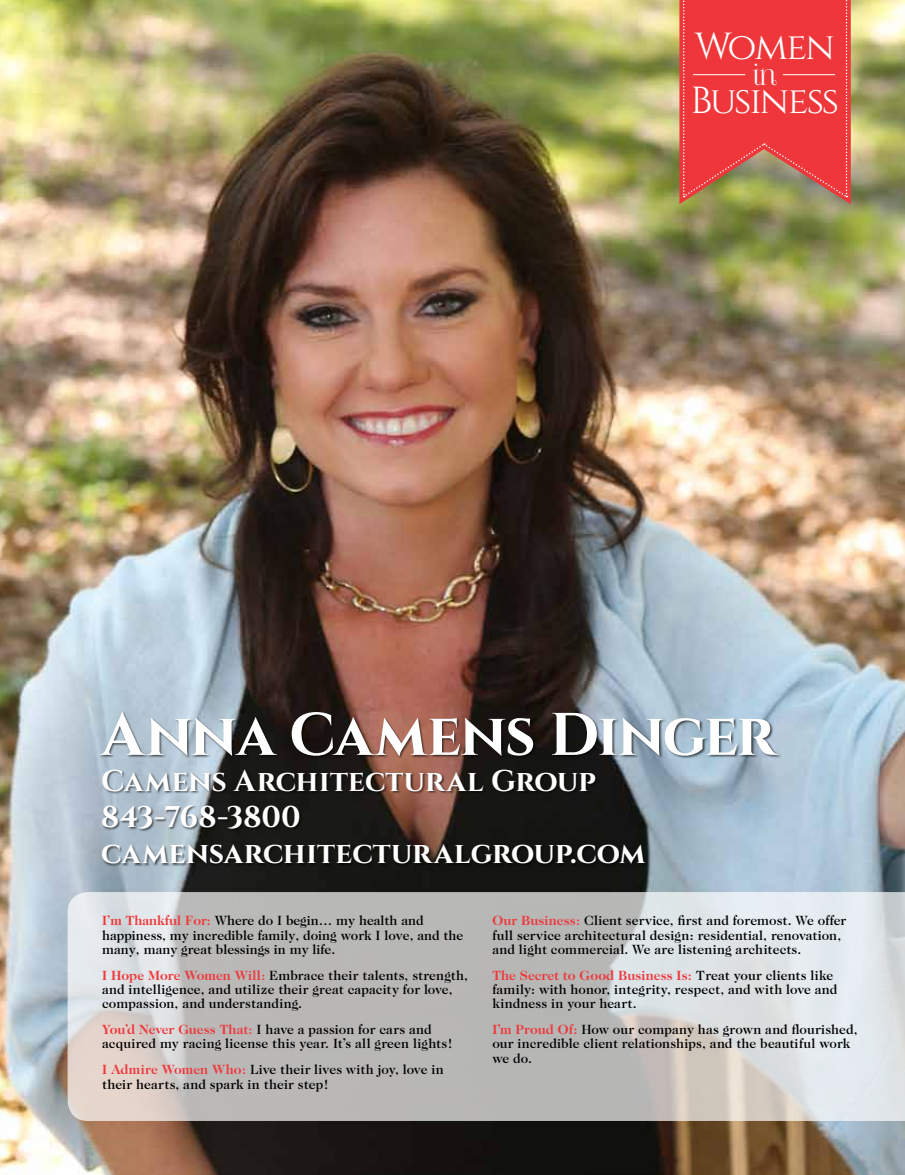
<style>
.page{position:relative;width:905px;height:1175px;background:#fff}
.page>*{position:absolute;margin:0;border:0;box-sizing:border-box;transform-origin:0 0}
.t1{font:700 60px "Cinzel";letter-spacing:-.025em;color:#fff}
.t2{font:37.65px "Cinzel";letter-spacing:-.06em;color:#fff}
.t3{font:700 30px/36px "Cinzel";color:#fff}
.t4{font:26.7px "Foglihten No 07";color:#fff}
.t5{font:500 13.5px/14.2px "Caslon Two Twenty Four";letter-spacing:.01em;color:#000}
.s1{font-weight:700;color:#ef373b}
.s2{color:#ef373b}
</style>
<div class="page">
<img style="left:0;top:0;width:904px;height:1174px">
<svg style="left:68px;top:892px;width:836px;height:228px;fill:#bab9b8"></svg>
<div style="left:99px;top:711px;width:682px;height:156px;background:#000;opacity:.6"></div>
<svg style="left:679px;top:0;width:171px;height:204px"></svg>
<hr style="left:693px;top:74px;width:52px;height:1px;background:#fff">
<hr style="left:782px;top:74px;width:53px;height:1px;background:#fff">
<h2 class="t2" style="left:695px;top:24px;width:141px">Women</h2>
<h3 class="t4" style="left:752px;top:60px;width:26px">in</h3>
<h2 class="t2" style="left:690px;top:79px;width:150px">Business</h2>
<h1 class="t1" style="left:101px;top:698px;width:676px">Anna Camens Dinger</h1>
<h3 class="t3" style="left:101px;top:764px;width:545px">Camens Architectural Group<br>843-768-3800 camensarchitecturalgroup.com</h3>
<p class="t5" style="left:102px;top:913px;width:363px"><span class="s1">I’m Thankful For:</span> Where do I begin… my health and happiness, my incredible family, doing work I love, and the many, many great blessings in my life.</p>
<p class="t5" style="left:102px;top:967px;width:367px"><span class="s1">I Hope More Women Will</span><span class="s2">:</span> Embrace their talents, strength, and intelligence, and utilize their great capacity for love, compassion, and understanding.</p>
<p class="t5" style="left:102px;top:1022px;width:352px"><span class="s1">You’d Never Guess That:</span> I have a passion for cars and acquired my racing license this year. It’s all green lights!</p>
<p class="t5" style="left:102px;top:1062px;width:343px"><span class="s1">I Admire Women Who:</span> Live their lives with joy, love in their hearts, and spark in their step!</p>
<p class="t5" style="left:492px;top:913px;width:355px"><span class="s1">Our Business:</span> Client service, first and foremost. We offer full service architectural design: residential, renovation, and light commercial. We are listening architects.</p>
<p class="t5" style="left:492px;top:967px;width:346px"><span class="s1">The Secret to Good Business Is:</span> Treat your clients like family: with honor, integrity, respect, and with love and kindness in your heart.</p>
<p class="t5" style="left:492px;top:1022px;width:367px"><span class="s1">I’m Proud Of:</span> How our company has grown and flourished, our incredible client relationships, and the beautiful work we do.</p>
</div>
